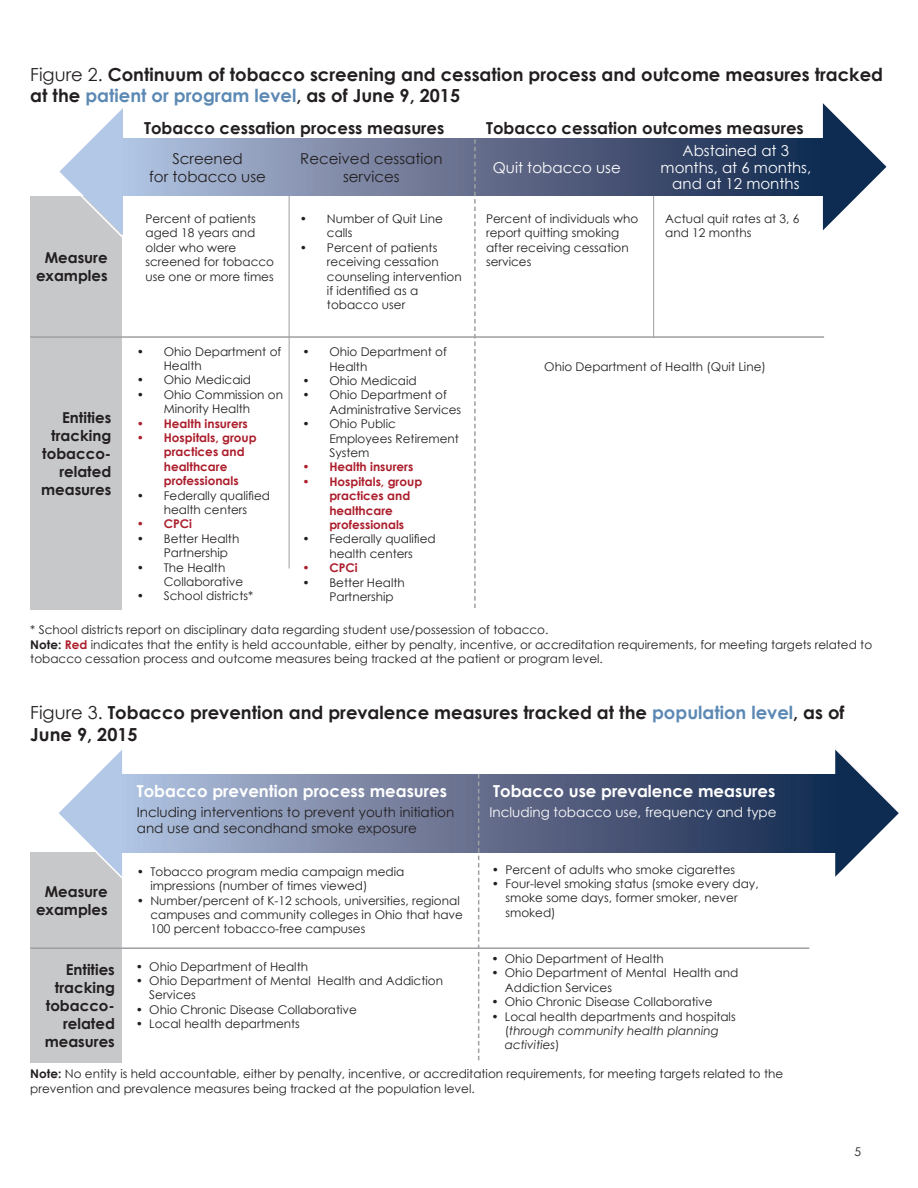
<style>
.page{position:relative;width:918px;height:1188px;background:#fff}
.page>*{position:absolute;margin:0;border:0;box-sizing:border-box;transform-origin:0 0}
.t1{font:700 18px/21.6px "Century Gothic";color:#231f20}
.t2{font:700 16.5px "Century Gothic";color:#231f20}
.t3{font:700 16.5px "Century Gothic";color:#fff}
.t4{font:700 15px/18px "Century Gothic";color:#231f20;text-align:center}
.t5{font:15px/16.5px "Century Gothic";color:#fff;text-align:center}
.t6{font:15px/18px "Century Gothic";color:#231f20;text-align:center}
.t7{font:13.5px/16.2px "Century Gothic";color:#231f20}
.t8{font:13.5px "Century Gothic";color:#fff}
.t9{font:12px/14.4px "Century Gothic";color:#231f20}
.t10{font:700 12px/14.4px "Century Gothic";color:#ac1e2c}
.t11{font:italic 12px/14.4px "Century Gothic";color:#231f20}
.s1{font-weight:400}
.s2{color:#5c89b4}
.s3{font-weight:700}
.s4{font-weight:700;color:#ac1e2c}
.s5{font-style:normal}
</style>
<div class="page">
<div style="left:30px;top:196px;width:92px;height:414px;background:#c7c8ca"></div>
<div style="left:122px;top:138px;width:702px;height:58px;background:linear-gradient(to right,#b4beda,#142549)"></div>
<svg style="left:823px;top:103px;width:63px;height:127px"></svg>
<svg style="left:474px;top:139px;width:2px;height:469px"></svg>
<hr style="left:289px;top:196px;width:1px;height:372px;background:#9d9fa2">
<hr style="left:653px;top:196px;width:1px;height:142px;background:#9d9fa2">
<hr style="left:30px;top:336px;width:794px;height:2px;background:#9d9fa2">
<svg style="left:59px;top:108px;width:77px;height:129px"></svg>
<div style="left:120px;top:774px;width:722px;height:78px;background:linear-gradient(to right,#b4bfda,#142549)"></div>
<div style="left:30px;top:852px;width:92px;height:210px;background:#c7c8ca"></div>
<svg style="left:478px;top:774px;width:1px;height:286px"></svg>
<hr style="left:30px;top:947px;width:779px;height:2px;background:#9d9fa2">
<svg style="left:835px;top:750px;width:64px;height:127px"></svg>
<svg style="left:59px;top:750px;width:71px;height:129px"></svg>
<h1 class="t1" style="left:30px;top:63px;width:854px"><span class="s1">Figure 2.</span> Continuum of tobacco screening and cessation process and outcome measures tracked at the <span class="s2">patient or program level</span>, as of June 9, 2015</h1>
<h2 class="t2" style="left:144px;top:116px;width:302px">Tobacco cessation process measures</h2>
<h2 class="t2" style="left:486px;top:116px;width:319px">Tobacco cessation outcomes measures</h2>
<p class="t4" style="left:36px;top:248px;width:73px">Measure examples</p>
<p class="t4" style="left:41px;top:408px;width:72px;text-align:right">Entities tracking tobacco&shy;related measures</p>
<p class="t6" style="left:149px;top:149px;width:118px">Screened<br>for tobacco use</p>
<p class="t6" style="left:300px;top:149px;width:144px">Received cessation services</p>
<p class="t5" style="left:493px;top:159px;width:129px">Quit tobacco use</p>
<p class="t5" style="left:661px;top:142px;width:152px">Abstained at 3 months, at 6 months, and at 12 months</p>
<p class="t9" style="left:146px;top:211px;width:130px">Percent of patients aged 18 years and older who were screened for tobacco use one or more times</p>
<p class="t9" style="left:327px;top:211px;width:117px;text-indent:-27px">• Number of Quit Line calls</p>
<p class="t9" style="left:327px;top:240px;width:136px;text-indent:-27px">• Percent of patients receiving cessation counseling intervention if identified as a tobacco user</p>
<p class="t9" style="left:164px;top:344px;width:119px;text-indent:-27px">• Ohio Department of<br>Health</p>
<p class="t9" style="left:137px;top:373px;width:116px">• Ohio Medicaid</p>
<p class="t9" style="left:137px;top:387px;width:148px;text-align:center">• Ohio Commission on<br>Minority Health</p>
<p class="t10" style="left:137px;top:415px;width:112px">• Health insurers</p>
<p class="t10" style="left:164px;top:430px;width:94px;text-indent:-27px">• Hospitals, group practices and healthcare professionals</p>
<p class="t9" style="left:137px;top:488px;width:135px;text-align:center">• Federally qualified health centers</p>
<p class="t10" style="left:137px;top:516px;width:57px">• CPCi</p>
<p class="t9" style="left:164px;top:531px;width:77px;text-indent:-27px">• Better Health<br>Partnership</p>
<p class="t9" style="left:164px;top:560px;width:81px;text-indent:-27px">• The Health<br>Collaborative</p>
<p class="t9" style="left:137px;top:589px;width:118px">• School districts*</p>
<p class="t9" style="left:329px;top:344px;width:119px;text-indent:-27px">• Ohio Department of<br>Health</p>
<p class="t9" style="left:302px;top:373px;width:116px">• Ohio Medicaid</p>
<p class="t9" style="left:329px;top:388px;width:133px;text-indent:-27px">• Ohio Department of<br>Administrative Services</p>
<p class="t9" style="left:329px;top:416px;width:131px;text-indent:-27px">• Ohio Public<br>Employees Retirement<br>System</p>
<p class="t10" style="left:302px;top:459px;width:112px">• Health insurers</p>
<p class="t10" style="left:329px;top:474px;width:94px;text-indent:-27px">• Hospitals, group practices and healthcare professionals</p>
<p class="t9" style="left:302px;top:532px;width:135px;text-align:center">• Federally qualified health centers</p>
<p class="t10" style="left:302px;top:560px;width:57px">• CPCi</p>
<p class="t9" style="left:329px;top:575px;width:77px;text-indent:-27px">• Better Health<br>Partnership</p>
<p class="t9" style="left:486px;top:211px;width:154px">Percent of individuals who report quitting smoking after receiving cessation services</p>
<p class="t9" style="left:665px;top:211px;width:136px">Actual quit rates at 3, 6 and 12 months</p>
<p class="t9" style="left:544px;top:359px;width:223px">Ohio Department of Health (Quit Line)</p>
<p class="t9" style="left:30px;top:622px;width:843px">* School districts report on disciplinary data regarding student use/possession of tobacco.<br><span class="s3">Note:</span> <span class="s4">Red</span> indicates that the entity is held accountable, either by penalty, incentive, or accreditation requirements, for meeting targets related to tobacco cessation process and outcome measures being tracked at the patient or program level.</p>
<h1 class="t1" style="left:30px;top:701px;width:816px"><span class="s1">Figure 3.</span> Tobacco prevention and prevalence measures tracked at the <span class="s2">population level</span>, as of<br>June 9, 2015</h1>
<h2 class="t3" style="left:137px;top:778px;width:312px">Tobacco prevention process measures</h2>
<h2 class="t3" style="left:493px;top:779px;width:284px">Tobacco use prevalence measures</h2>
<p class="t7" style="left:137px;top:804px;width:319px">Including interventions to prevent youth initiation and use and secondhand smoke exposure</p>
<p class="t8" style="left:490px;top:803px;width:288px">Including tobacco use, frequency and type</p>
<p class="t9" style="left:492px;top:862px;width:245px">• Percent of adults who smoke cigarettes</p>
<p class="t9" style="left:505px;top:876px;width:255px;text-indent:-14px">• Four-level smoking status (smoke every day, smoke some days, former smoker, never smoked)</p>
<p class="t9" style="left:491px;top:951px;width:174px">• Ohio Department of Health</p>
<p class="t9" style="left:505px;top:966px;width:235px;text-indent:-14px">• Ohio Department of Mental Health and<br>Addiction Services</p>
<p class="t9" style="left:491px;top:994px;width:223px">• Ohio Chronic Disease Collaborative</p>
<p class="t11" style="left:505px;top:1009px;width:232px;text-indent:-14px"><span class="s5">• Local health departments and hospitals (</span>through community health planning activities<span class="s5">)</span></p>
<p class="t9" style="left:30px;top:1066px;width:754px"><span class="s3">Note:</span> No entity is held accountable, either by penalty, incentive, or accreditation requirements, for meeting targets related to the prevention and prevalence measures being tracked at the population level.</p>
<p class="t9" style="left:150px;top:864px;width:255px;text-indent:-14px">• Tobacco program media campaign media impressions (number of times viewed)</p>
<p class="t9" style="left:150px;top:893px;width:314px;text-indent:-14px">• Number/percent of K-12 schools, universities, regional campuses and community colleges in Ohio that have<br>100 percent tobacco-free campuses</p>
<p class="t4" style="left:36px;top:882px;width:73px">Measure examples</p>
<p class="t4" style="left:45px;top:960px;width:72px;text-align:right">Entities tracking tobacco&shy;related measures</p>
<p class="t9" style="left:136px;top:959px;width:174px">• Ohio Department of Health</p>
<p class="t9" style="left:149px;top:973px;width:295px;text-indent:-14px">• Ohio Department of Mental Health and Addiction<br>Services</p>
<p class="t9" style="left:136px;top:1002px;width:223px">• Ohio Chronic Disease Collaborative</p>
<p class="t9" style="left:136px;top:1016px;width:166px">• Local health departments</p>
<p class="t9" style="left:855px;top:1145px;width:8px">5</p>
</div>
